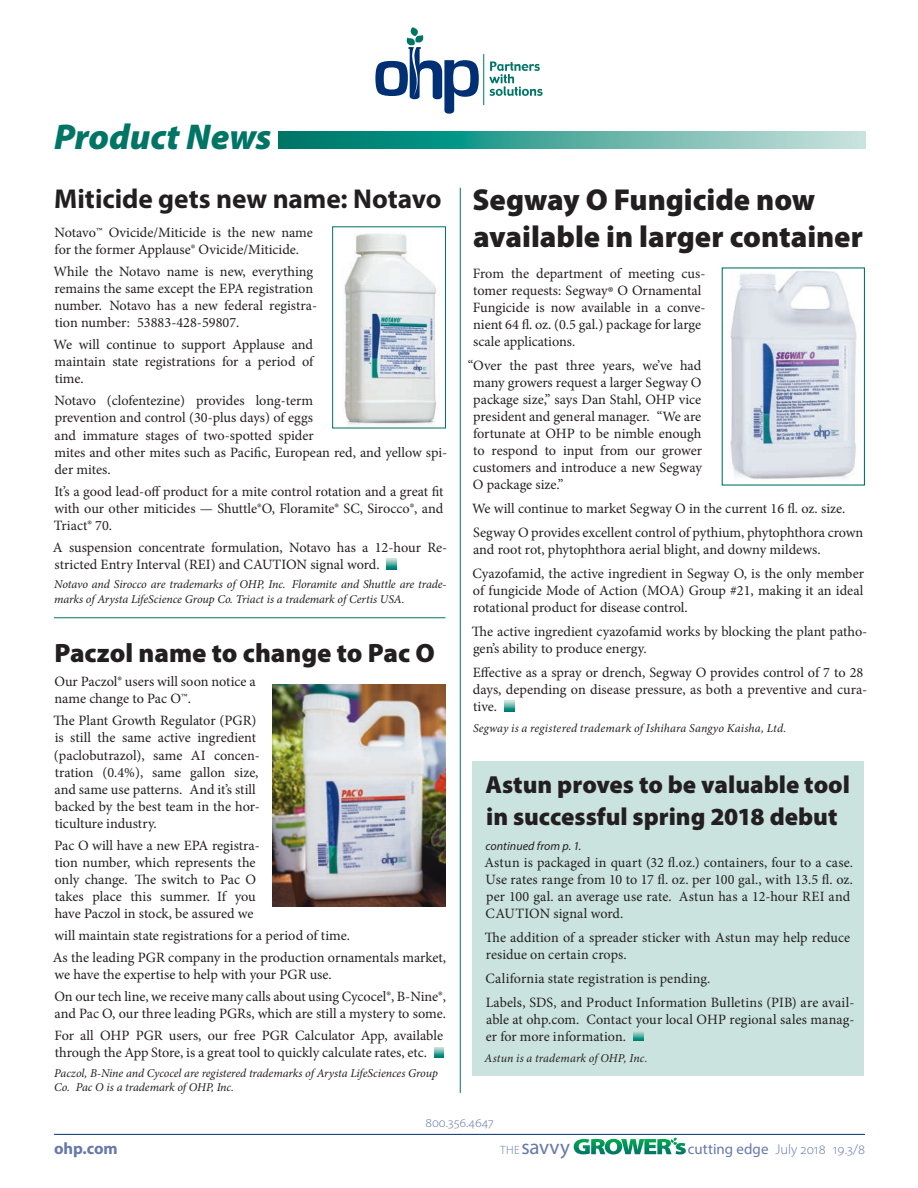
<style>
.page{position:relative;width:918px;height:1188px;background:#fff}
.page>*{position:absolute;margin:0;border:0;box-sizing:border-box;transform-origin:0 0}
.Body{font:italic 900 36px "Myriad Pro";color:#007566}
.SubHead{font:900 30.3px/36.5px "Myriad Pro";color:#231f20}
.Sales_Name{font:700 27.3px "Myriad Pro";letter-spacing:-.005em;color:#231f20}
.t1{font:900 26.7px "Myriad Pro";color:#231f20}
.t2{font:900 24.75px/31.5px "Myriad Pro";color:#231f20}
.folio{font:700 16.5px "Myriad Pro";color:#6679aa}
.t3{font:14.25px/17.1px "Minion Pro";color:#231f20}
.folio-2{font:300 14.25px "Myriad Pro";color:#6679aa}
.t4{font:300 13.5px "Myriad Pro";color:#6679aa}
.Indent{font:italic 12px/14.4px "Minion Pro";letter-spacing:-.005em;color:#231f20}
.Indent-2{font:italic 12px "Minion Pro";letter-spacing:.015em;color:#231f20}
.t5{font:italic 12px "Myriad Pro";letter-spacing:.005em;color:#231f20}
.s1{font-size:18px}
.s2{font-size:12px}
.s3{font-weight:400;font-size:21px}
.s4{font-weight:900;font-size:22.5px;color:#fff}
.s5{font-weight:400;font-size:15px}
</style>
<div class="page">
<svg style="left:489px;top:62px;width:54px;height:34px"></svg>
<hr style="left:483px;top:54px;width:1px;height:51px;background:#007566">
<svg style="left:375px;top:27px;width:104px;height:87px"></svg>
<hr style="left:54px;top:1134px;width:811px;height:1px;background:#002f73">
<svg style="left:671px;top:1138px;width:6px;height:7px"></svg>
<svg style="left:278px;top:131px;width:587px;height:17px;background:#52aba0"></svg>
<svg style="left:387px;top:559px;width:10px;height:10px"></svg>
<svg style="left:434px;top:1047px;width:10px;height:10px"></svg>
<svg style="left:504px;top:701px;width:10px;height:10px"></svg>
<div style="left:472px;top:762px;width:392px;height:314px;background:#cae3de"></div>
<svg style="left:633px;top:1032px;width:10px;height:9px"></svg>
<img style="left:344px;top:233px;width:93px;height:193px">
<div style="left:332px;top:226px;width:114px;height:203px;border:1px solid #007566"></div>
<img style="left:730px;top:270px;width:127px;height:209px">
<div style="left:722px;top:267px;width:143px;height:219px;border:1px solid #007566"></div>
<img style="left:272px;top:685px;width:174px;height:222px">
<hr style="left:460px;top:188px;width:1px;height:905px;background:#007566">
<hr style="left:54px;top:617px;width:392px;height:1px;background:#007566">
<p class="Body" style="left:54px;top:112px;width:219px">Product News</p>
<p class="Sales_Name" style="left:54px;top:181px;width:389px">Miticide gets new name: Notavo</p>
<p class="t3" style="left:54px;top:224px;width:260px">Notavo™ Ovicide/Miticide is the new name for the former Applause® Ovicide/Miticide.</p>
<p class="t3" style="left:54px;top:263px;width:265px">While the Notavo name is new, everything remains the same except the EPA registration number. Notavo has a new federal registra&shy;tion number: 53883-428-59807.</p>
<p class="t3" style="left:54px;top:336px;width:261px;text-align:justify">We will continue to support Applause and maintain state registrations for a period of time.</p>
<p class="t3" style="left:54px;top:392px;width:394px">Notavo (clofentezine) provides long-term<br>prevention and control (30-plus days) of eggs<br>and immature stages of two-spotted spider<br>mites and other mites such as Pacific, European red, and yellow spi&shy;der mites.</p>
<p class="t3" style="left:54px;top:483px;width:391px;text-align:justify">It’s a good lead-off product for a mite control rotation and a great fit with our other miticides — Shuttle®O, Floramite® SC, Sirocco®, and Triact® 70.</p>
<p class="t3" style="left:53px;top:539px;width:396px">A suspension concentrate formulation, Notavo has a 12-hour Re&shy;stricted Entry Interval (REI) and CAUTION signal word.</p>
<p class="Indent" style="left:54px;top:577px;width:394px">Notavo and Sirocco are trademarks of OHP, Inc. Floramite and Shuttle are trade&shy;marks of Arysta LifeScience Group Co. Triact is a trademark of Certis USA.</p>
<p class="t1" style="left:55px;top:635px;width:382px">Paczol name to change to Pac O</p>
<p class="t3" style="left:54px;top:673px;width:203px">Our Paczol® users will soon notice a name change to Pac O™.</p>
<p class="t3" style="left:53px;top:712px;width:208px">The Plant Growth Regulator (PGR) is still the same active ingredient (paclobutrazol), same AI concen&shy;tration (0.4%), same gallon size, and same use patterns. And it’s still backed by the best team in the hor&shy;ticulture industry.</p>
<p class="t3" style="left:54px;top:837px;width:207px">Pac O will have a new EPA registra&shy;tion number, which represents the only change. The switch to Pac O takes place this summer. If you have Paczol in stock, be assured we</p>
<p class="t3" style="left:54px;top:927px;width:297px">will maintain state registrations for a period of time.</p>
<p class="t3" style="left:53px;top:949px;width:395px">As the leading PGR company in the production ornamentals market, we have the expertise to help with your PGR use.</p>
<p class="t3" style="left:54px;top:988px;width:393px">On our tech line, we receive many calls about using Cycocel®, B-Nine®, and Pac O, our three leading PGRs, which are still a mystery to some.</p>
<p class="t3" style="left:54px;top:1027px;width:390px">For all OHP PGR users, our free PGR Calculator App, available through the App Store, is a great tool to quickly calculate rates, etc.</p>
<p class="Indent" style="left:54px;top:1066px;width:385px">Paczol, B-Nine and Cycocel are registered trademarks of Arysta LifeSciences Group<br>Co. Pac O is a trademark of OHP, Inc.</p>
<p class="SubHead" style="left:473px;top:181px;width:392px">Segway O Fungicide now available in larger container</p>
<p class="t3" style="left:473px;top:264px;width:234px">From the department of meeting cus&shy;tomer requests: Segway<span class="s1">®</span> O Ornamental Fungicide is now available in a conve&shy;nient 64 fl. oz. (0.5 gal.) package for large scale applications.</p>
<p class="t3" style="left:473px;top:357px;width:231px;text-align:justify;text-indent:-5px">“Over the past three years, we’ve had many growers request a larger Segway O package size,” says Dan Stahl, OHP vice president and general manager. “We are fortunate at OHP to be nimble enough to respond to input from our grower customers and introduce a new Segway O package size.”</p>
<p class="t3" style="left:472px;top:500px;width:375px">We will continue to market Segway O in the current 16 fl. oz. size.</p>
<p class="t3" style="left:473px;top:524px;width:392px">Segway O provides excellent control of pythium, phytophthora crown and root rot, phytophthora aerial blight, and downy mildews.</p>
<p class="t3" style="left:473px;top:565px;width:393px;text-align:justify">Cyazofamid, the active ingredient in Segway O, is the only member of fungicide Mode of Action (MOA) Group #21, making it an ideal rotational product for disease control.</p>
<p class="t3" style="left:472px;top:623px;width:397px">The active ingredient cyazofamid works by blocking the plant patho&shy;gen’s ability to produce energy.</p>
<p class="t3" style="left:473px;top:664px;width:396px">Effective as a spray or drench, Segway O provides control of 7 to 28 days, depending on disease pressure, as both a preventive and cura&shy;tive.</p>
<p class="Indent" style="left:473px;top:721px;width:315px">Segway is a registered trademark of Ishihara Sangyo Kaisha, Ltd.</p>
<p class="t2" style="left:485px;top:768px;width:366px">Astun proves to be valuable tool in successful spring 2018 debut</p>
<p class="t5" style="left:486px;top:838px;width:97px">continued from p. 1.</p>
<p class="t3" style="left:484px;top:854px;width:370px">Astun is packaged in quart (32 fl.oz.) containers, four to a case.<br>Use rates range from 10 to 17 fl. oz. per 100 gal., with 13.5 fl. oz. per 100 gal. an average use rate. Astun has a 12-hour REI and CAUTION signal word.</p>
<p class="t3" style="left:485px;top:929px;width:367px">The addition of a spreader sticker with Astun may help reduce residue on certain crops.</p>
<p class="t3" style="left:486px;top:966px;width:370px;line-height:23.9px">California state registration is pending.<br>Labels, SDS, and Product Information Bulletins (PIB) are avail-</p>
<p class="t3" style="left:486px;top:1011px;width:370px">able at ohp.com. Contact your local OHP regional sales manag&shy;er for more information.</p>
<p class="Indent-2" style="left:485px;top:1050px;width:164px">Astun is a trademark of OHP, Inc.</p>
<p class="t4" style="left:425px;top:1114px;width:70px">800.356.4647</p>
<p class="folio" style="left:54px;top:1138px;width:65px">ohp.com</p>
<p class="folio-2" style="left:500px;top:1141px;width:366px"><span class="s2">THE</span> <span class="s3">savvy</span><span class="s4">GROWER</span><span class="s4">s</span> <span class="s5">cutting edge</span> July 2018 19.3/8</p>
</div>
